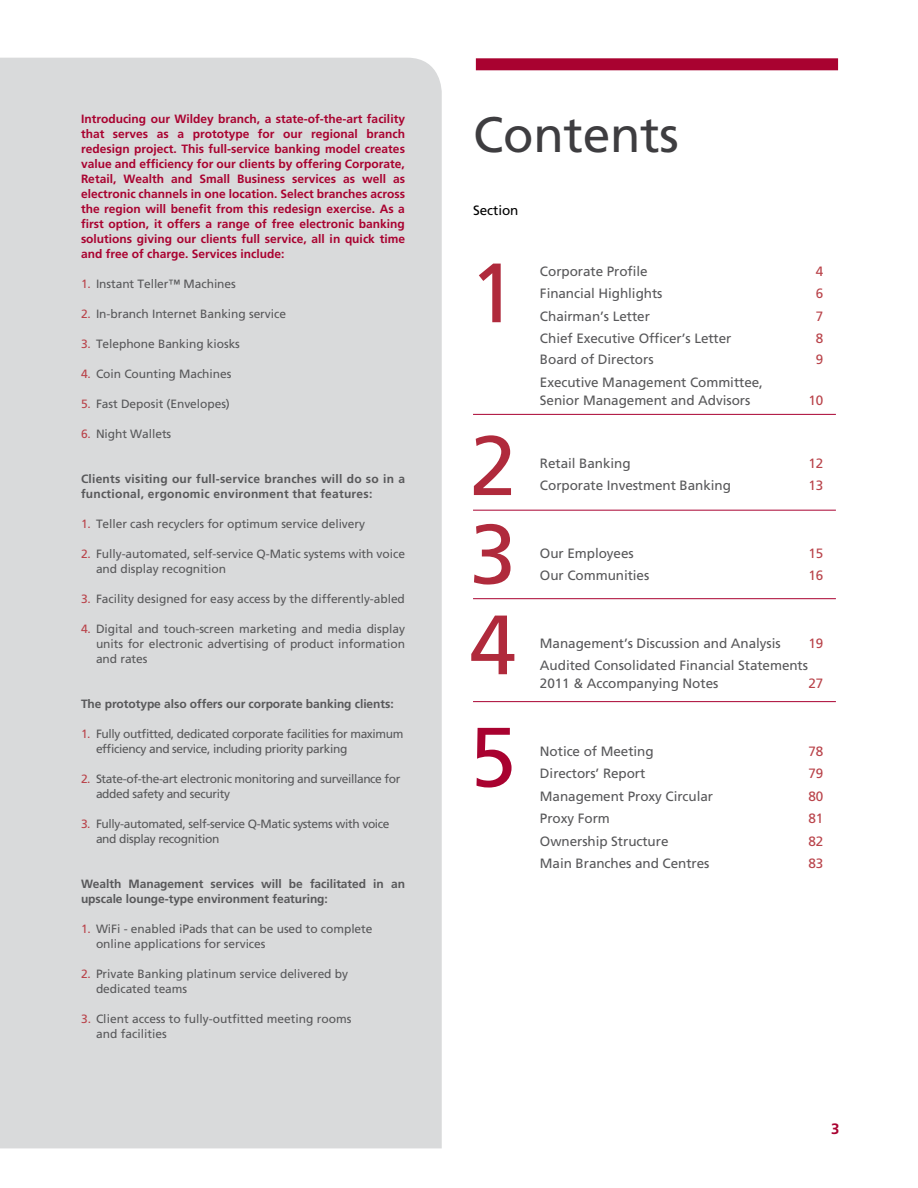
<style>
.page{position:relative;width:918px;height:1188px;background:#fff}
.page>*{position:absolute;margin:0;border:0;box-sizing:border-box;transform-origin:0 0}
.t1{font:84px/172.8px "Frutiger LT Std";color:#b02a3c}
.t2{font:84px "Frutiger LT Std";color:#a90230}
.t3{font:49.8px "Frutiger LT Std";letter-spacing:-.005em;color:#3e3d40}
.t4{font:700 15px "Frutiger LT Std";color:#a90230}
.t5{font:13.5px/18px "Frutiger LT Std";letter-spacing:-.005em;color:#58585a}
.t6{font:13.5px "Frutiger LT Std";letter-spacing:-.005em;color:#b9434a}
.t7{font:13.5px "Frutiger LT Std";letter-spacing:-.005em;color:#000}
.t8{font:12px/15px "Frutiger LT Std";letter-spacing:-.005em;color:#58585a}
.t9{font:700 12px/15px "Frutiger LT Std";color:#a90230;text-align:justify}
.t10{font:12px/15px "Frutiger LT Std";letter-spacing:-.03em;color:#58585a}
.t11{font:700 12px/15px "Frutiger LT Std";letter-spacing:-.005em;color:#58585a}
.t12{font:700 12px/15px "Frutiger LT Std";letter-spacing:.02em;color:#58585a}
.s1{color:#b9434a}
</style>
<div class="page">
<div style="left:1px;top:58px;width:441px;height:1090px;background:#d9dadb"></div>
<div style="left:476px;top:58px;width:362px;height:12px;background:#a90230"></div>
<hr style="left:473px;top:414px;width:363px;height:1px;background:#a90230">
<hr style="left:473px;top:510px;width:363px;height:1px;background:#a90230">
<hr style="left:473px;top:598px;width:363px;height:1px;background:#a90230">
<hr style="left:473px;top:701px;width:363px;height:1px;background:#a90230">
<img style="left:0;top:58px;width:1px;height:1091px">
<p class="t9" style="left:81px;top:112px;width:326px">Introducing our Wildey branch, a state-of-the-art facility that serves as a prototype for our regional branch redesign project. This full-service banking model creates value and efficiency for our clients by offering Corporate, Retail, Wealth and Small Business services as well as electronic channels in one location. Select branches across the region will benefit from this redesign exercise. As a first option, it offers a range of free electronic banking solutions giving our clients full service, all in quick time and free of charge. Services include:</p>
<p class="t8" style="left:81px;top:277px;width:156px"><span class="s1">1.</span> Instant Teller™ Machines</p>
<p class="t8" style="left:81px;top:307px;width:207px"><span class="s1">2.</span> In-branch Internet Banking service</p>
<p class="t8" style="left:81px;top:337px;width:160px"><span class="s1">3.</span> Telephone Banking kiosks</p>
<p class="t8" style="left:81px;top:367px;width:152px"><span class="s1">4.</span> Coin Counting Machines</p>
<p class="t8" style="left:81px;top:397px;width:150px"><span class="s1">5.</span> Fast Deposit (Envelopes)</p>
<p class="t8" style="left:81px;top:427px;width:92px"><span class="s1">6.</span> Night Wallets</p>
<p class="t12" style="left:81px;top:472px;width:326px">Clients visiting our full-service branches will do so in a functional, ergonomic environment that features:</p>
<p class="t8" style="left:81px;top:517px;width:286px"><span class="s1">1.</span> Teller cash recyclers for optimum service delivery</p>
<p class="t8" style="left:96px;top:547px;width:311px;text-indent:-15px"><span class="s1">2.</span> Fully-automated, self-service Q-Matic systems with voice and display recognition</p>
<p class="t8" style="left:81px;top:592px;width:325px"><span class="s1">3.</span> Facility designed for easy access by the differently-abled</p>
<p class="t8" style="left:96px;top:622px;width:311px;text-align:justify;text-indent:-15px"><span class="s1">4.</span> Digital and touch-screen marketing and media display units for electronic advertising of product information and rates</p>
<p class="t11" style="left:81px;top:697px;width:314px">The prototype also offers our corporate banking clients:</p>
<p class="t10" style="left:96px;top:727px;width:309px;text-indent:-15px"><span class="s1">1.</span> Fully outfitted, dedicated corporate facilities for maximum efficiency and service, including priority parking</p>
<p class="t10" style="left:96px;top:772px;width:306px;text-indent:-15px"><span class="s1">2.</span> State-of-the-art electronic monitoring and surveillance for added safety and security</p>
<p class="t10" style="left:96px;top:817px;width:295px;text-indent:-15px"><span class="s1">3.</span> Fully-automated, self-service Q-Matic systems with voice and display recognition</p>
<p class="t11" style="left:81px;top:877px;width:326px">Wealth Management services will be facilitated in an upscale lounge-type environment featuring:</p>
<p class="t8" style="left:96px;top:922px;width:278px;text-indent:-15px"><span class="s1">1.</span> WiFi - enabled iPads that can be used to complete online applications for services</p>
<p class="t8" style="left:96px;top:967px;width:254px;text-indent:-15px"><span class="s1">2.</span> Private Banking platinum service delivered by dedicated teams</p>
<p class="t8" style="left:96px;top:1012px;width:257px;text-indent:-15px"><span class="s1">3.</span> Client access to fully-outfitted meeting rooms and facilities</p>
<h2 class="t3" style="left:473px;top:105px;width:207px">Contents</h2>
<p class="t7" style="left:473px;top:202px;width:47px">Section</p>
<h1 class="t1" style="left:470px;top:207px;width:48px">1<br>2</h1>
<h1 class="t1" style="left:470px;top:509px;width:48px;line-height:90.8px">3<br>4</h1>
<h1 class="t2" style="left:470px;top:708px;width:48px">5</h1>
<p class="t5" style="left:540px;top:262px;width:109px">Corporate Profile</p>
<p class="t6" style="left:816px;top:263px;width:9px">4</p>
<p class="t5" style="left:540px;top:285px;width:124px">Financial Highlights</p>
<p class="t6" style="left:816px;top:286px;width:9px">6</p>
<p class="t5" style="left:540px;top:307px;width:111px">Chairman’s Letter</p>
<p class="t6" style="left:816px;top:308px;width:9px">7</p>
<p class="t5" style="left:540px;top:330px;width:193px">Chief Executive Officer’s Letter</p>
<p class="t6" style="left:816px;top:331px;width:9px">8</p>
<p class="t5" style="left:540px;top:351px;width:115px">Board of Directors</p>
<p class="t6" style="left:816px;top:352px;width:9px">9</p>
<p class="t5" style="left:540px;top:373px;width:225px">Executive Management Committee,<br>Senior Management and Advisors</p>
<p class="t6" style="left:809px;top:392px;width:16px">10</p>
<p class="t5" style="left:540px;top:454px;width:92px">Retail Banking</p>
<p class="t6" style="left:809px;top:455px;width:16px">12</p>
<p class="t5" style="left:540px;top:477px;width:192px">Corporate Investment Banking</p>
<p class="t6" style="left:809px;top:478px;width:16px">13</p>
<p class="t5" style="left:540px;top:544px;width:95px">Our Employees</p>
<p class="t6" style="left:809px;top:545px;width:16px">15</p>
<p class="t5" style="left:540px;top:567px;width:111px">Our Communities</p>
<p class="t6" style="left:809px;top:568px;width:16px">16</p>
<p class="t5" style="left:540px;top:634px;width:242px">Management’s Discussion and Analysis</p>
<p class="t6" style="left:809px;top:635px;width:16px">19</p>
<p class="t5" style="left:540px;top:657px;width:270px">Audited Consolidated Financial Statements<br>2011 &amp; Accompanying Notes</p>
<p class="t6" style="left:809px;top:676px;width:16px">27</p>
<p class="t5" style="left:540px;top:742px;width:115px">Notice of Meeting</p>
<p class="t6" style="left:809px;top:743px;width:16px">78</p>
<p class="t5" style="left:540px;top:765px;width:107px">Directors’ Report</p>
<p class="t6" style="left:809px;top:766px;width:16px">79</p>
<p class="t5" style="left:540px;top:787px;width:175px">Management Proxy Circular</p>
<p class="t6" style="left:809px;top:788px;width:16px">80</p>
<p class="t5" style="left:540px;top:810px;width:71px">Proxy Form</p>
<p class="t6" style="left:809px;top:811px;width:16px">81</p>
<p class="t5" style="left:540px;top:832px;width:130px">Ownership Structure</p>
<p class="t6" style="left:809px;top:833px;width:16px">82</p>
<p class="t5" style="left:540px;top:855px;width:171px">Main Branches and Centres</p>
<p class="t6" style="left:809px;top:856px;width:16px">83</p>
<p class="t4" style="left:831px;top:1120px;width:10px">3</p>
</div>
